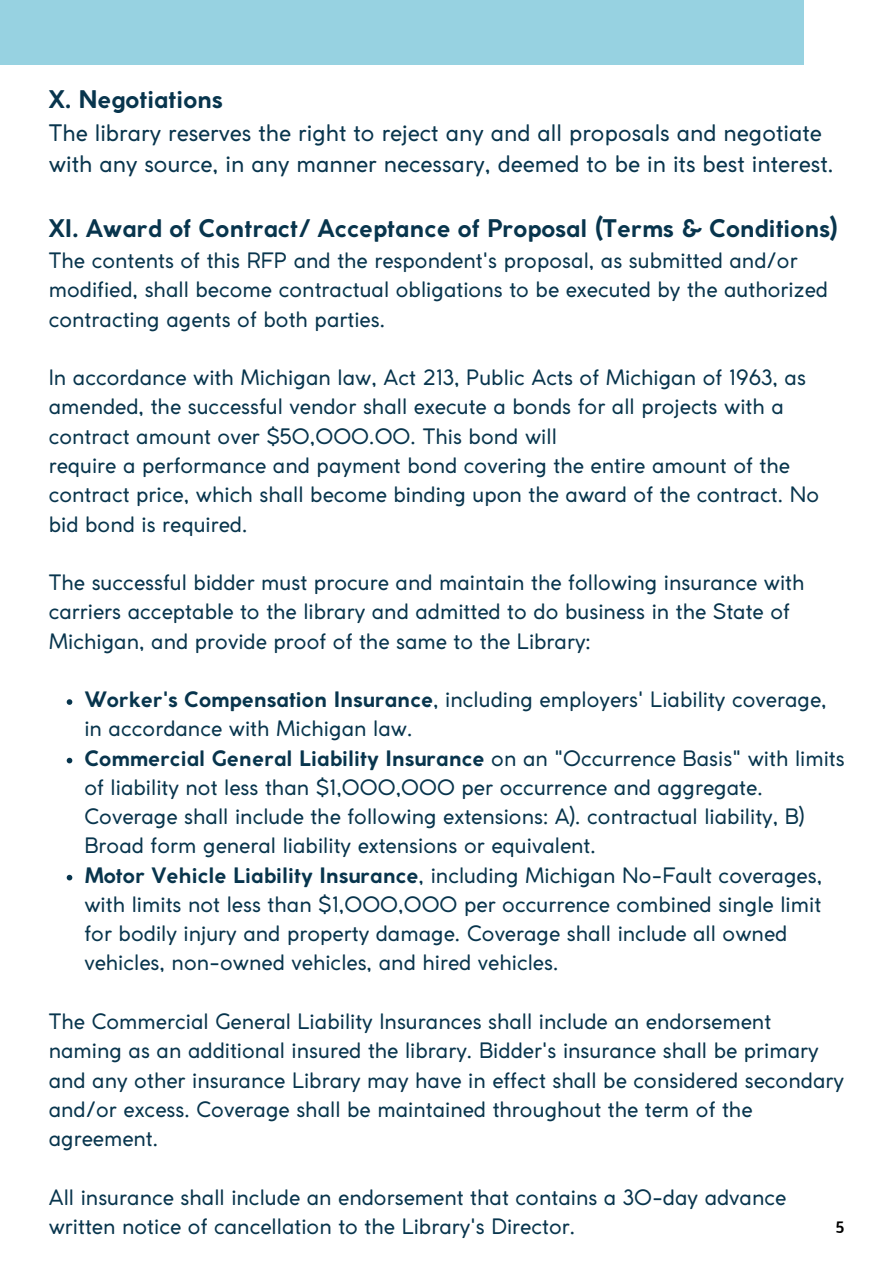
<style>
.page{position:relative;width:893px;height:1264px;background:#fff}
.page>*{position:absolute;margin:0;border:0;box-sizing:border-box;transform-origin:0 0}
.t1{font:700 24px "Coco Gothic";color:#08354d}
.t2{font:22.5px/31.5px "Coco Gothic";color:#08354d}
.t3{font:21px/29.2px "Coco Gothic";color:#08354d}
.t4{font:18px "Amaranth";color:#000}
.s1{font-weight:700}
</style>
<div class="page">
<div style="left:0;top:0;width:804px;height:65px;background:#97d2e1"></div>
<svg style="left:67px;top:699px;width:5px;height:6px"></svg>
<svg style="left:67px;top:757px;width:5px;height:6px"></svg>
<svg style="left:67px;top:874px;width:5px;height:6px"></svg>
<p class="t1" style="left:49px;top:90px;width:176px">X. Negotiations</p>
<p class="t2" style="left:49px;top:119px;width:786px">The library reserves the right to reject any and all proposals and negotiate with any source, in any manner necessary, deemed to be in its best interest.</p>
<p class="t1" style="left:49px;top:219px;width:790px">XI. Award of Contract/ Acceptance of Proposal (Terms &amp; Conditions)</p>
<p class="t3" style="left:49px;top:248px;width:780px">The contents of this RFP and the respondent's proposal, as submitted and/or modified, shall become contractual obligations to be executed by the authorized contracting agents of both parties.</p>
<p class="t3" style="left:49px;top:365px;width:772px">In accordance with Michigan law, Act 213, Public Acts of Michigan of 1963, as amended, the successful vendor shall execute a bonds for all projects with a contract amount over $50,000.00. This bond will<br>require a performance and payment bond covering the entire amount of the contract price, which shall become binding upon the award of the contract. No bid bond is required.</p>
<p class="t3" style="left:49px;top:569px;width:757px">The successful bidder must procure and maintain the following insurance with carriers acceptable to the library and admitted to do business in the State of<br>Michigan, and provide proof of the same to the Library:</p>
<p class="t3" style="left:84px;top:686px;width:761px"><span class="s1">Worker's Compensation Insurance</span>, including employers' Liability coverage, in accordance with Michigan law.<br><span class="s1">Commercial General Liability Insurance</span> on an "Occurrence Basis" with limits of liability not less than $1,000,000 per occurrence and aggregate.<br>Coverage shall include the following extensions: A). contractual liability, B)<br>Broad form general liability extensions or equivalent.<br><span class="s1">Motor Vehicle Liability Insurance</span>, including Michigan No-Fault coverages, with limits not less than $1,000,000 per occurrence combined single limit for bodily injury and property damage. Coverage shall include all owned vehicles, non-owned vehicles, and hired vehicles.</p>
<p class="t3" style="left:49px;top:1008px;width:796px">The Commercial General Liability Insurances shall include an endorsement naming as an additional insured the library. Bidder's insurance shall be primary and any other insurance Library may have in effect shall be considered secondary and/or excess. Coverage shall be maintained throughout the term of the agreement.</p>
<p class="t3" style="left:49px;top:1184px;width:739px">All insurance shall include an endorsement that contains a 30-day advance written notice of cancellation to the Library's Director.</p>
<p class="t4" style="left:835px;top:1215px;width:11px">5</p>
</div>
